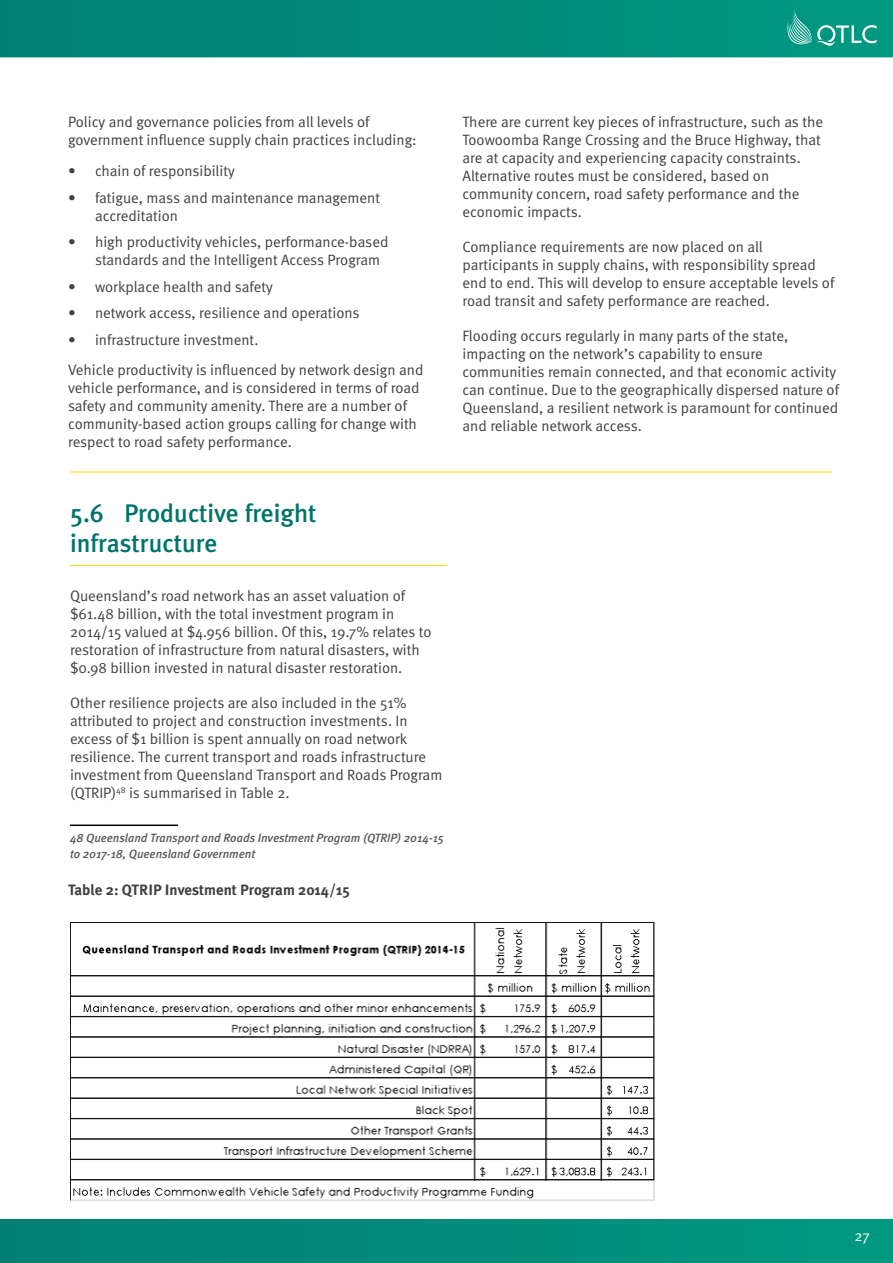
<style>
.page{position:relative;width:893px;height:1263px;background:#fff}
.page>*{position:absolute;margin:0;border:0;box-sizing:border-box;transform-origin:0 0}
.t1{font:500 25.5px/30.6px "Meta Plus";color:#00746b}
.t2{font:15px/18px "Meta Normal";color:#414042}
.t3{font:700 15px "Meta Plus";color:#414042}
.t4{font:15px "Meta Normal";color:#fff}
.t5{font:italic 500 12px/16.5px "Meta";color:#58595b}
</style>
<div class="page">
<div style="left:0;top:1219px;width:893px;height:44px;background:#008b7a"></div>
<svg style="left:0;top:0;width:893px;height:57px;background:#008b79"></svg>
<svg style="left:787px;top:9px;width:90px;height:37px;background:#27a794"></svg>
<hr style="left:70px;top:565px;width:376px;height:1px;background:#f9db00">
<hr style="left:70px;top:824px;width:108px;height:2px;background:#000">
<img style="left:70px;top:922px;width:585px;height:279px">
<hr style="left:70px;top:472px;width:762px;height:1px;background:#f9db00">
<p class="t2" style="left:68px;top:113px;width:350px">Policy and governance policies from all levels of government influence supply chain practices including:</p>
<p class="t2" style="left:68px;top:162px;width:168px">• chain of responsibility</p>
<p class="t2" style="left:95px;top:188px;width:287px;text-indent:-27px">• fatigue, mass and maintenance management accreditation</p>
<p class="t2" style="left:95px;top:233px;width:295px;text-indent:-27px">• high productivity vehicles, performance-based standards and the Intelligent Access Program</p>
<p class="t2" style="left:68px;top:277px;width:206px">• workplace health and safety</p>
<p class="t2" style="left:68px;top:304px;width:293px">• network access, resilience and operations</p>
<p class="t2" style="left:68px;top:324px;width:357px;line-height:30.8px">• infrastructure investment.<br>Vehicle productivity is influenced by network design and</p>
<p class="t2" style="left:68px;top:379px;width:353px">vehicle performance, and is considered in terms of road safety and community amenity. There are a number of community-based action groups calling for change with respect to road safety performance.</p>
<p class="t2" style="left:462px;top:113px;width:362px">There are current key pieces of infrastructure, such as the Toowoomba Range Crossing and the Bruce Highway, that are at capacity and experiencing capacity constraints.<br>Alternative routes must be considered, based on community concern, road safety performance and the economic impacts.</p>
<p class="t2" style="left:462px;top:238px;width:373px">Compliance requirements are now placed on all participants in supply chains, with responsibility spread end to end. This will develop to ensure acceptable levels of road transit and safety performance are reached.</p>
<p class="t2" style="left:462px;top:327px;width:378px">Flooding occurs regularly in many parts of the state, impacting on the network’s capability to ensure communities remain connected, and that economic activity can continue. Due to the geographically dispersed nature of Queensland, a resilient network is paramount for continued and reliable network access.</p>
<h1 class="t1" style="left:70px;top:497px;width:248px">5.6 Productive freight infrastructure</h1>
<p class="t2" style="left:70px;top:586px;width:363px">Queensland’s road network has an asset valuation of $61.48 billion, with the total investment program in 2014/15 valued at $4.956 billion. Of this, 19.7% relates to restoration of infrastructure from natural disasters, with $0.98 billion invested in natural disaster restoration.</p>
<p class="t2" style="left:70px;top:693px;width:374px">Other resilience projects are also included in the 51% attributed to project and construction investments. In excess of $1 billion is spent annually on road network resilience. The current transport and roads infrastructure investment from Queensland Transport and Roads Program (QTRIP)<sup>48</sup> is summarised in Table 2.</p>
<p class="t5" style="left:70px;top:829px;width:376px">48 Queensland Transport and Roads Investment Program (QTRIP) 2014-15 to 2017-18, Queensland Government</p>
<p class="t3" style="left:68px;top:881px;width:283px">Table 2: QTRIP Investment Program 2014/15</p>
<p class="t4" style="left:854px;top:1227px;width:17px">27</p>
</div>
